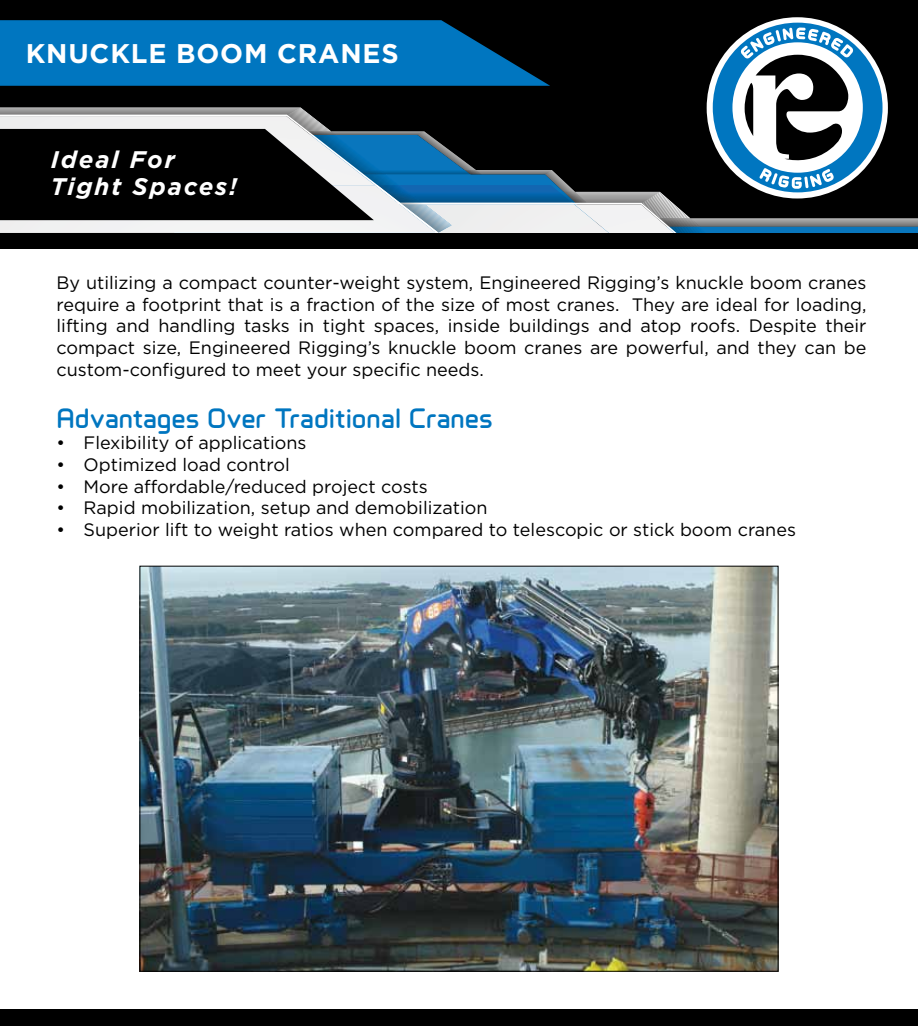
<style>
.page{position:relative;width:918px;height:1026px;background:#fff}
.page>*{position:absolute;margin:0;border:0;box-sizing:border-box;transform-origin:0 0}
.t1{font:700 27px "Gotham";letter-spacing:.03em;color:#fff}
.t2{font:700 25.5px "Primus";color:#0076c0}
.t3{font:italic 700 24px/27px "Gotham";letter-spacing:.08em;color:#fff}
.t4{font:18px/21.6px "Gotham";color:#000;text-align:justify}
</style>
<div class="page">
<div style="left:0;top:0;width:918px;height:233px;background:#000"></div>
<div style="left:0;top:233px;width:918px;height:15px;background:#000"></div>
<svg style="left:0;top:20px;width:918px;height:213px"></svg>
<img style="left:142px;top:568px;width:634px;height:402px">
<div style="left:0;top:1010px;width:918px;height:16px;background:#000"></div>
<h1 class="t1" style="left:26px;top:38px;width:374px">KNUCKLE BOOM CRANES</h1>
<h3 class="t3" style="left:51px;top:146px;width:188px">Ideal For<br>Tight Spaces!</h3>
<p class="t4" style="left:57px;top:272px;width:812px">By utilizing a compact counter-weight system, Engineered Rigging’s knuckle boom cranes require a footprint that is a fraction of the size of most cranes. They are ideal for loading, lifting and handling tasks in tight spaces, inside buildings and atop roofs. Despite their compact size, Engineered Rigging’s knuckle boom cranes are powerful, and they can be custom-configured to meet your specific needs.</p>
<h2 class="t2" style="left:57px;top:400px;width:438px">Advantages Over Traditional Cranes</h2>
<p class="t4" style="left:57px;top:432px;width:251px">• Flexibility of applications</p>
<p class="t4" style="left:57px;top:454px;width:235px">• Optimized load control</p>
<p class="t4" style="left:57px;top:476px;width:373px">• More affordable/reduced project costs</p>
<p class="t4" style="left:57px;top:497px;width:433px">• Rapid mobilization, setup and demobilization</p>
<p class="t4" style="left:57px;top:519px;width:741px">• Superior lift to weight ratios when compared to telescopic or stick boom cranes</p>
</div>
